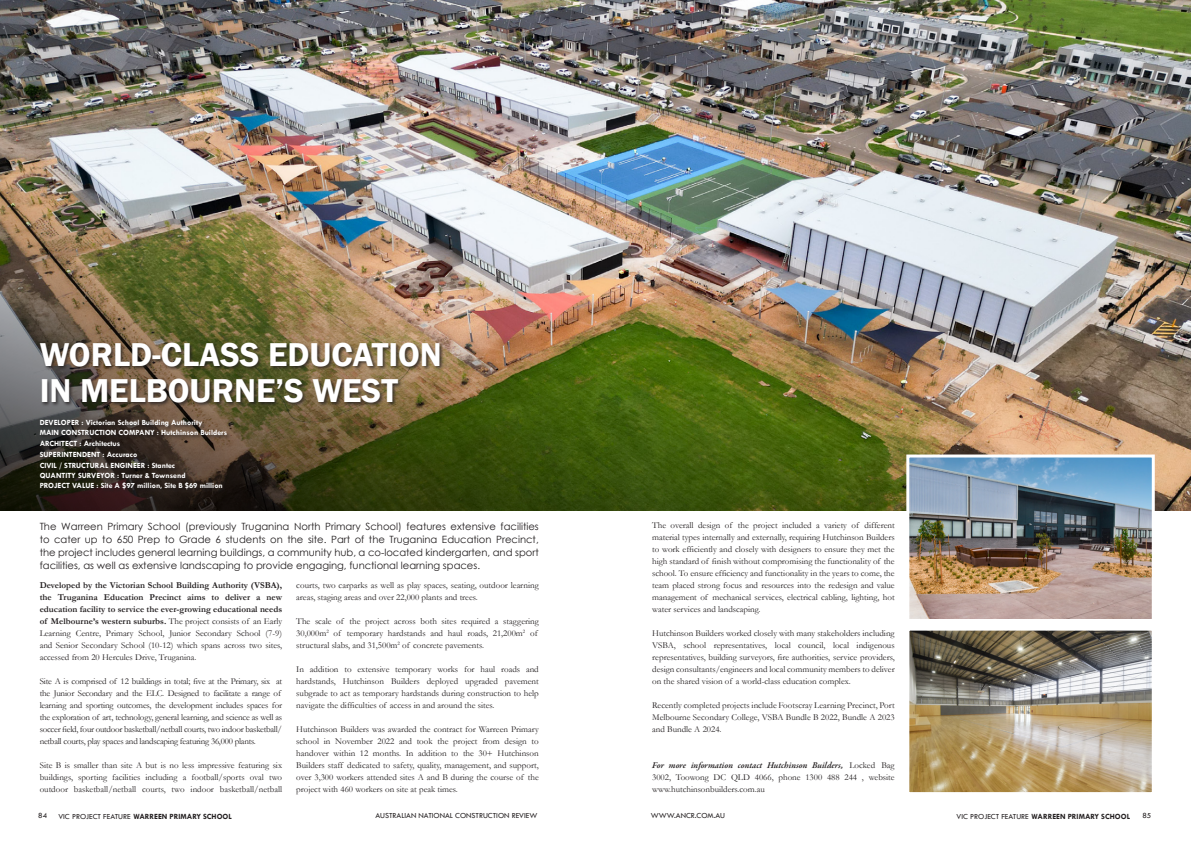
<style>
.page{position:relative;width:1191px;height:842px;background:#fff}
.page>*{position:absolute;margin:0;border:0;box-sizing:border-box;transform-origin:0 0}
.t1{font:600 34px/36px "Franklin Gothic";color:#fff}
.t2{font:10px/13px "Century Gothic";color:#231f20;text-align:justify}
.t3{font:9px/12px "Garamond";color:#231f20;text-align:justify}
.t4{font:9px/12px "Garamond";letter-spacing:-.02em;color:#231f20}
.t5{font:700 9px/12px "Garamond";color:#231f20;text-align:justify}
.t6{font:italic 600 9px "Garamond Premr Pro";letter-spacing:-.005em;color:#231f20}
.t7{font:700 8px "Tw Cen";color:#fff}
.t8{font:700 8px "Tw Cen";color:#231f20}
.t9{font:8px "Tw Cen";color:#231f20}
.s1{font-weight:400}
.s2{font-family:"Garamond";font-weight:400;font-style:normal}
</style>
<div class="page">
<img style="left:0;top:0;width:1191px;height:510px">
<div style="left:39px;top:342px;width:405px;height:65px;background:#231f20;opacity:.75"></div>
<div style="left:39px;top:419px;width:193px;height:75px;background:#231f20;opacity:.75"></div>
<img style="left:905px;top:453px;width:251px;height:166px">
<img style="left:909px;top:630px;width:243px;height:163px">
<p class="t1" style="left:40px;top:337px;width:404px">WORLD-CLASS EDUCATION<br>IN MELBOURNE’S WEST</p>
<p class="t7" style="left:40px;top:418px;width:164px">DEVELOPER : Victorian School Building Authority</p>
<p class="t7" style="left:40px;top:428px;width:189px">MAIN CONSTRUCTION COMPANY : Hutchinson Builders</p>
<p class="t7" style="left:40px;top:439px;width:82px">ARCHITECT : Architectus</p>
<p class="t7" style="left:40px;top:450px;width:99px">SUPERINTENDENT : Accuraco</p>
<p class="t7" style="left:40px;top:461px;width:137px">CIVIL / STRUCTURAL ENGINEER : Stantec</p>
<p class="t7" style="left:40px;top:471px;width:147px">QUANTITY SURVEYOR : Turner &amp; Townsend</p>
<p class="t7" style="left:40px;top:481px;width:185px">PROJECT VALUE : Site A $97 million, Site B $69 million</p>
<p class="t2" style="left:40px;top:520px;width:500px">The Warreen Primary School (previously Truganina North Primary School) features extensive facilities to cater up to 650 Prep to Grade 6 students on the site. Part of the Truganina Education Precinct, the project includes general learning buildings, a community hub, a co-located kindergarten, and sport facilities, as well as extensive landscaping to provide engaging, functional learning spaces.</p>
<p class="t3" style="left:296px;top:579px;width:244px">courts, two carparks as well as play spaces, seating, outdoor learning areas, staging areas and over 22,000 plants and trees.</p>
<p class="t3" style="left:296px;top:615px;width:244px;text-align:left">The scale of the project across both sites required a staggering<br>30,000m<sup>2</sup> of temporary hardstands and haul roads, 21,200m<sup>2</sup> of structural slabs, and 31,500m<sup>2</sup> of concrete pavements.</p>
<p class="t3" style="left:296px;top:663px;width:244px">In addition to extensive temporary works for haul roads and hardstands, Hutchinson Builders deployed upgraded pavement subgrade to act as temporary hardstands during construction to help navigate the difficulties of access in and around the sites.</p>
<p class="t3" style="left:296px;top:723px;width:244px">Hutchinson Builders was awarded the contract for Warreen Primary school in November 2022 and took the project from design to handover within 12 months. In addition to the 30+ Hutchinson Builders staff dedicated to safety, quality, management, and support, over 3,300 workers attended sites A and B during the course of the project with 460 workers on site at peak times.</p>
<p class="t5" style="left:40px;top:579px;width:244px">Developed by the Victorian School Building Authority (VSBA), the Truganina Education Precinct aims to deliver a new education facility to service the ever-growing educational needs of Melbourne’s western suburbs. <span class="s1">The project consists of an Early Learning Centre, Primary School, Junior Secondary School (7-9) and Senior Secondary School (10-12) which spans across two sites, accessed from 20 Hercules Drive, Truganina.</span></p>
<p class="t4" style="left:40px;top:675px;width:244px">Site A is comprised of 12 buildings in total; five at the Primary, six at the Junior Secondary and the ELC. Designed to facilitate a range of learning and sporting outcomes, the development includes spaces for the exploration of art, technology, general learning, and science as well as soccer field, four outdoor basketball/netball courts, two indoor basketball/ netball courts, play spaces and landscaping featuring 36,000 plants.</p>
<p class="t3" style="left:40px;top:759px;width:244px">Site B is smaller than site A but is no less impressive featuring six buildings, sporting facilities including a football/sports oval two outdoor basketball/netball courts, two indoor basketball/netball</p>
<p class="t3" style="left:652px;top:519px;width:244px">The overall design of the project included a variety of different material types internally and externally, requiring Hutchinson Builders to work efficiently and closely with designers to ensure they met the high standard of finish without compromising the functionality of the school. To ensure efficiency and functionality in the years to come, the team placed strong focus and resources into the redesign and value management of mechanical services, electrical cabling, lighting, hot water services and landscaping.</p>
<p class="t3" style="left:652px;top:627px;width:244px">Hutchinson Builders worked closely with many stakeholders including VSBA, school representatives, local council, local indigenous representatives, building surveyors, fire authorities, service providers, design consultants/engineers and local community members to deliver on the shared vision of a world-class education complex.</p>
<p class="t3" style="left:652px;top:699px;width:244px">Recently completed projects include Footscray Learning Precinct, Port Melbourne Secondary College, VSBA Bundle B 2022, Bundle A 2023 and Bundle A 2024.</p>
<p class="t6" style="left:652px;top:760px;width:244px">For more information contact Hutchinson Builders, <span class="s2">Locked Bag</span></p>
<p class="t3" style="left:652px;top:771px;width:244px">3002, Toowong DC QLD 4066, phone 1300 488 244 , website www.hutchinsonbuilders.com.au</p>
<p class="t9" style="left:38px;top:811px;width:10px">84</p>
<p class="t8" style="left:58px;top:811px;width:175px"><span class="s1">VIC PROJECT FEATURE</span> WARREEN PRIMARY SCHOOL</p>
<p class="t9" style="left:375px;top:811px;width:163px">AUSTRALIAN NATIONAL CONSTRUCTION REVIEW</p>
<p class="t9" style="left:651px;top:811px;width:76px">WWW.ANCR.COM.AU</p>
<p class="t8" style="left:956px;top:811px;width:175px"><span class="s1">VIC PROJECT FEATURE</span> WARREEN PRIMARY SCHOOL</p>
<p class="t9" style="left:1142px;top:811px;width:10px">85</p>
</div>
